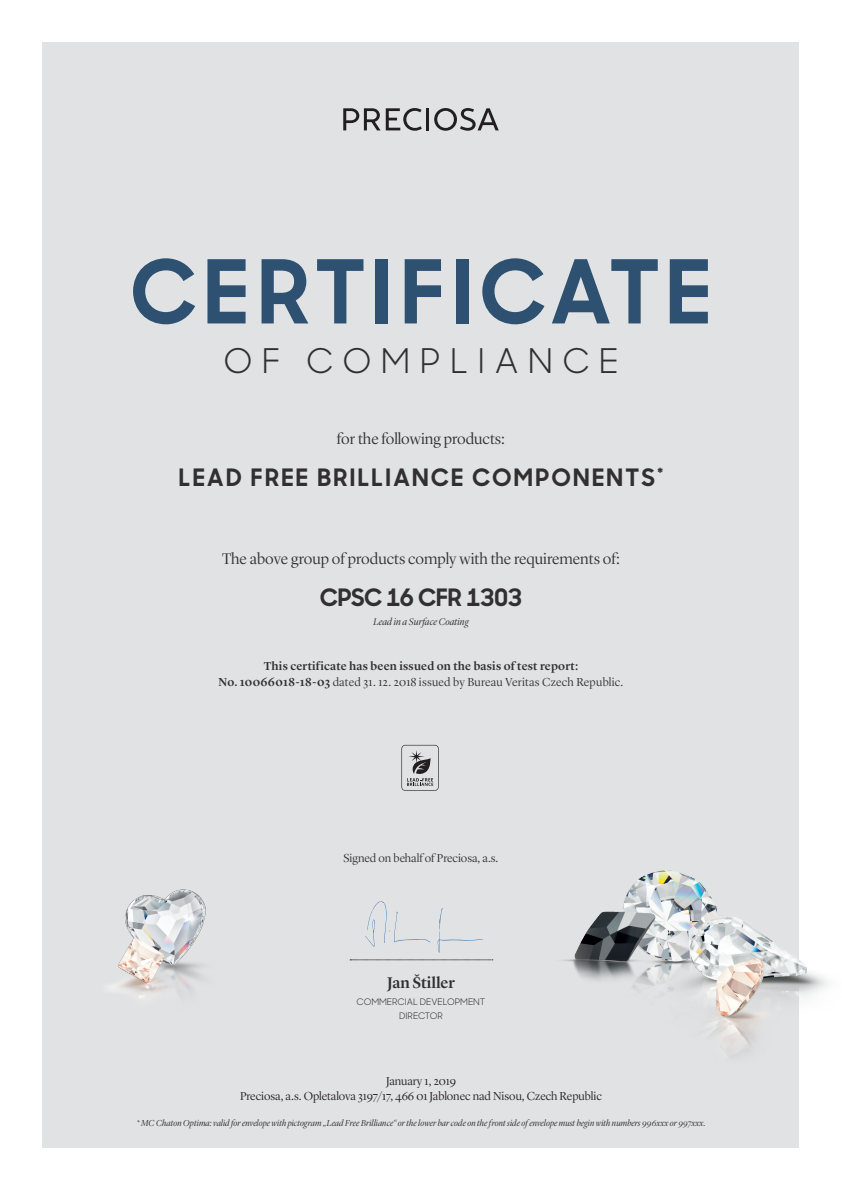
<style>
.page{position:relative;width:842px;height:1191px;background:#fff}
.page>*{position:absolute;margin:0;border:0;box-sizing:border-box;transform-origin:0 0}
.t1{font:700 88px "Sharp Sans Display No 1";letter-spacing:.08em;color:#2e5071}
.t2{font:34px "Sharp Sans Display No 1";letter-spacing:.275em;color:#312f30}
.univers_9_15{font:700 24px "Sharp Sans Display No 1";letter-spacing:.1em;color:#312f30}
.univers_9_15-2{font:700 24px "Sharp Sans Display No 1";letter-spacing:-.01em;color:#312f30}
.t3{font:300 16px "Lyon Display";color:#312f30}
.t4{font:500 16px "Lyon Display";color:#312f30}
.t5{font:300 12px "Lyon Display";letter-spacing:.01em;color:#312f30}
.t6{font:300 12px "Lyon Display";color:#231f20}
.t7{font:500 12px "Lyon Display";letter-spacing:.015em;color:#312f30}
.univers_9_15-3{font:italic 300 10px "Lyon Display";letter-spacing:.005em;color:#312f30}
.univers_9_15-4{font:italic 300 9px "Lyon Display";letter-spacing:.005em;color:#312f30}
.t8{font:9px/14px "Sharp Sans Display No 1";color:#312f30;text-align:center}
.s1{font-weight:500}
</style>
<div class="page">
<div style="left:43px;top:43px;width:756px;height:1105px;background:#e1e2e3"></div>
<img style="left:563px;top:870px;width:266px;height:182px">
<img style="left:108px;top:889px;width:98px;height:110px">
<hr style="left:426px;top:108px;width:3px;height:22px;background:#231f20">
<svg style="left:434px;top:108px;width:65px;height:23px"></svg>
<svg style="left:343px;top:108px;width:79px;height:23px"></svg>
<svg style="left:350px;top:959px;width:143px;height:1px"></svg>
<svg style="left:401px;top:745px;width:38px;height:46px"></svg>
<svg style="left:365px;top:901px;width:66px;height:45px"></svg>
<svg style="left:438px;top:908px;width:45px;height:45px"></svg>
<p class="t1" style="left:131px;top:219px;width:581px">CERTIFICATE</p>
<p class="t2" style="left:223px;top:334px;width:397px">OF COMPLIANCE</p>
<p class="t3" style="left:337px;top:427px;width:170px">for the following products:</p>
<p class="univers_9_15" style="left:179px;top:457px;width:486px">LEAD FREE BRILLIANCE COMPONENTS<sup>*</sup></p>
<p class="t3" style="left:222px;top:547px;width:399px">The above group of products comply with the requirements of:</p>
<p class="univers_9_15-2" style="left:320px;top:577px;width:203px">CPSC 16 CFR 1303</p>
<p class="univers_9_15-3" style="left:373px;top:614px;width:97px">Lead in a Surface Coating</p>
<p class="t7" style="left:264px;top:657px;width:316px">This certificate has been issued on the basis of test report:</p>
<p class="t5" style="left:219px;top:673px;width:406px"><span class="s1">No. 10066018-18-03</span> dated 31. 12. 2018 issued by Bureau Veritas Czech Republic.</p>
<p class="t5" style="left:344px;top:849px;width:156px">Signed on behalf of Preciosa, a.s.</p>
<p class="t4" style="left:387px;top:970px;width:69px">Jan Štiller</p>
<p class="t8" style="left:356px;top:993px;width:130px">COMMERCIAL DEVELOPMENT<br>DIRECTOR</p>
<p class="t6" style="left:386px;top:1072px;width:71px">January 1, 2019</p>
<p class="t6" style="left:240px;top:1087px;width:363px">Preciosa, a.s. Opletalova 3197/17, 466 01 Jablonec nad Nisou, Czech Republic</p>
<p class="univers_9_15-4" style="left:136px;top:1117px;width:571px">* MC Chaton Optima: valid for envelope with pictogram „Lead Free Brilliance“ or the lower bar code on the front side of envelope must begin with numbers 996xxx or 997xxx.</p>
</div>
